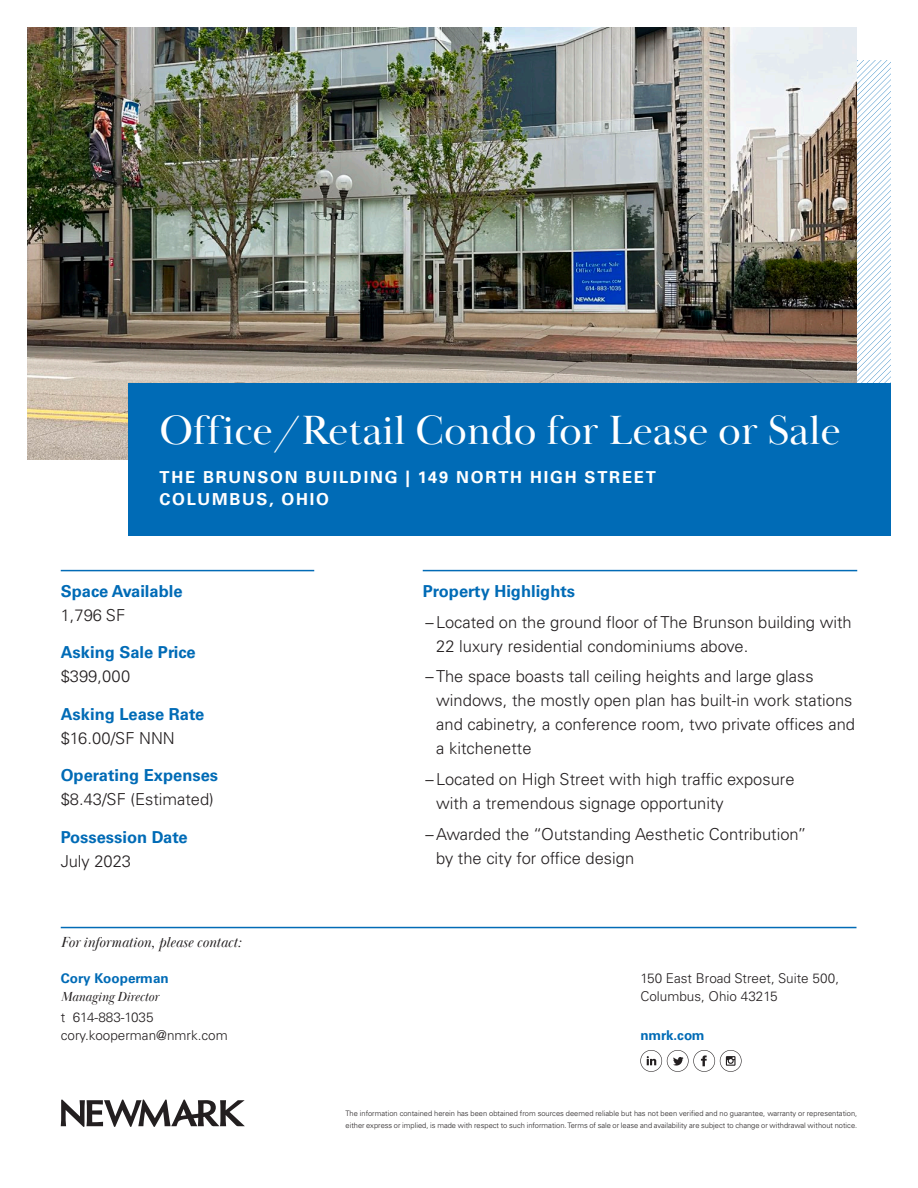
<style>
.page{position:relative;width:918px;height:1188px;background:#fff}
.page>*{position:absolute;margin:0;border:0;box-sizing:border-box;transform-origin:0 0}
.t1{font:42px "Baskerville Display PT";color:#fff}
.Text_9_15{font:300 16.5px/24px "Univers LT Pro 45";color:#231f20}
.Head_9_15_Univ_Bold{font:700 16.5px "Univers LT Pro 65";color:#006bb6}
.Head_9_13_CAPS{font:700 16.5px "Univers LT Pro 65";letter-spacing:.105em;color:#fff}
.t2{font:italic 15px "Baskerville Display PT";color:#231f20}
.Text_6_5_10{font:300 13.5px/18px "Univers LT Pro 45";color:#231f20}
.Text_6_5_10-2{font:700 13.5px "Univers LT Pro 65";color:#006bb6}
.Text_6_5_10-3{font:italic 13.5px "Baskerville Display PT";color:#231f20}
.t3{font:300 7.5px/12px "Univers LT Pro 45";color:#231f20}
</style>
<div class="page">
<svg style="left:61px;top:1100px;width:184px;height:27px"></svg>
<hr style="left:61px;top:927px;width:795px;height:1px;background:#026bb6">
<svg style="left:640px;top:1050px;width:102px;height:22px"></svg>
<svg style="left:856px;top:60px;width:35px;height:323px"></svg>
<img style="left:27px;top:27px;width:829px;height:432px">
<hr style="left:61px;top:570px;width:253px;height:1px;background:#026bb6">
<hr style="left:423px;top:570px;width:434px;height:1px;background:#026bb6">
<div style="left:129px;top:383px;width:762px;height:152px;background:#006bb6"></div>
<p class="t1" style="left:160px;top:405px;width:683px">Office/Retail Condo for Lease or Sale</p>
<p class="Head_9_13_CAPS" style="left:160px;top:465px;width:498px">THE BRUNSON BUILDING | 149 NORTH HIGH STREET</p>
<p class="Head_9_13_CAPS" style="left:160px;top:488px;width:171px">COLUMBUS, OHIO</p>
<p class="Head_9_15_Univ_Bold" style="left:61px;top:579px;width:123px">Space Available</p>
<p class="Text_9_15" style="left:61px;top:603px;width:66px">1,796 SF</p>
<p class="Head_9_15_Univ_Bold" style="left:61px;top:641px;width:137px">Asking Sale Price</p>
<p class="Text_9_15" style="left:61px;top:664px;width:71px">$399,000</p>
<p class="Head_9_15_Univ_Bold" style="left:61px;top:702px;width:145px">Asking Lease Rate</p>
<p class="Text_9_15" style="left:61px;top:726px;width:116px">$16.00/SF NNN</p>
<p class="Head_9_15_Univ_Bold" style="left:61px;top:764px;width:159px">Operating Expenses</p>
<p class="Text_9_15" style="left:61px;top:787px;width:155px">$8.43/SF (Estimated)</p>
<p class="Head_9_15_Univ_Bold" style="left:61px;top:825px;width:128px">Possession Date</p>
<p class="Text_9_15" style="left:61px;top:849px;width:72px">July 2023</p>
<p class="t2" style="left:61px;top:934px;width:182px">For information, please contact:</p>
<p class="Text_6_5_10-2" style="left:61px;top:968px;width:110px">Cory Kooperman</p>
<p class="Text_6_5_10-3" style="left:61px;top:988px;width:99px">Managing Director</p>
<p class="Text_6_5_10" style="left:61px;top:1007px;width:169px">t 614-883-1035 cory.kooperman@nmrk.com</p>
<p class="Head_9_15_Univ_Bold" style="left:423px;top:579px;width:154px">Property Highlights</p>
<p class="Text_9_15" style="left:436px;top:609px;width:417px;text-indent:-11px">– Located on the ground floor of The Brunson building with<br>22 luxury residential condominiums above.</p>
<p class="Text_9_15" style="left:436px;top:664px;width:420px;text-indent:-11px">– The space boasts tall ceiling heights and large glass windows, the mostly open plan has built-in work stations and cabinetry, a conference room, two private offices and a kitchenette</p>
<p class="Text_9_15" style="left:436px;top:767px;width:360px;text-indent:-11px">– Located on High Street with high traffic exposure with a tremendous signage opportunity</p>
<p class="Text_9_15" style="left:436px;top:822px;width:372px;text-indent:-11px">–Awarded the “Outstanding Aesthetic Contribution” by the city for office design</p>
<p class="Text_6_5_10" style="left:640px;top:968px;width:200px">150 East Broad Street, Suite 500,<br>Columbus, Ohio 43215</p>
<p class="Text_6_5_10-2" style="left:640px;top:1025px;width:66px">nmrk.com</p>
<p class="t3" style="left:346px;top:1107px;width:513px">The information contained herein has been obtained from sources deemed reliable but has not been verified and no guarantee, warranty or representation, either express or implied, is made with respect to such information. Terms of sale or lease and availability are subject to change or withdrawal without notice.</p>
</div>
